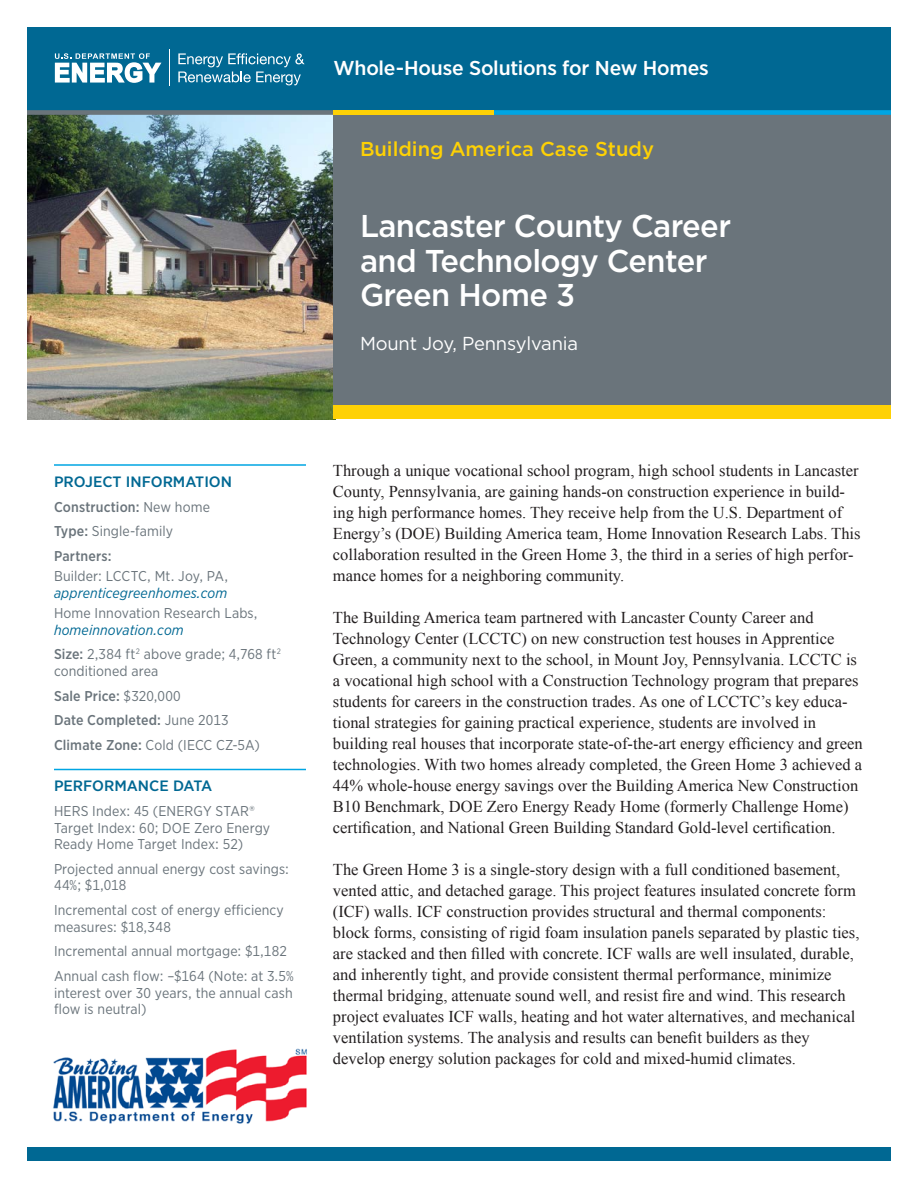
<style>
.page{position:relative;width:918px;height:1188px;background:#fff}
.page>*{position:absolute;margin:0;border:0;box-sizing:border-box;transform-origin:0 0}
.t1{font:500 31.5px/34.5px "Gotham";letter-spacing:-.02em;color:#fff}
.t2{font:500 20.1px "Gotham Narrow";letter-spacing:-.01em;color:#fff;scale:1.1 1}
.t3{font:500 20.1px "Gotham";color:#fed105}
.t4{font:18.75px "Gotham";letter-spacing:-.01em;color:#fff}
.body_text{font:16.5px/21px "Times New Roman";color:#231f20}
.Sidebar_head_2{font:500 15px "Gotham Narrow";color:#006893;scale:1.1 1}
.sidebar_text{font:14.25px/16.5px "Gotham Narrow";letter-spacing:.01em;color:#6a747b}
.sidebar_text-2{font:500 14.25px "Gotham Narrow";letter-spacing:.01em;color:#6a747b}
.s1{font-weight:400}
.s2{font-weight:500}
.s3{font-style:italic;color:#006893}
</style>
<div class="page">
<img style="left:27px;top:115px;width:306px;height:304px">
<div style="left:333px;top:398px;width:557px;height:21px;background:#fed105"></div>
<div style="left:333px;top:92px;width:557px;height:313px;background:#6a747b"></div>
<div style="left:27px;top:1148px;width:864px;height:13px;background:#006893"></div>
<div style="left:27px;top:27px;width:864px;height:84px;background:#006893"></div>
<svg style="left:55px;top:53px;width:106px;height:30px"></svg>
<hr style="left:169px;top:50px;width:1px;height:36px;background:#fff">
<svg style="left:178px;top:53px;width:127px;height:32px"></svg>
<div style="left:336px;top:110px;width:555px;height:5px;background:#00a5e3"></div>
<div style="left:27px;top:110px;width:309px;height:5px;background:#6a747b"></div>
<div style="left:333px;top:110px;width:161px;height:5px;background:#fed105"></div>
<img style="left:53px;top:1048px;width:254px;height:76px">
<hr style="left:54px;top:464px;width:252px;height:2px;background:#00a5e3">
<hr style="left:54px;top:769px;width:252px;height:1px;background:#00a5e3">
<p class="t2" style="left:333px;top:55px;width:343px">Whole-House Solutions for New Homes</p>
<p class="t3" style="left:360px;top:136px;width:295px">Building America Case Study</p>
<h1 class="t1" style="left:360px;top:209px;width:373px">Lancaster County Career and Technology Center<br>Green Home 3</h1>
<p class="t4" style="left:360px;top:331px;width:220px">Mount Joy, Pennsylvania</p>
<p class="Sidebar_head_2" style="left:54px;top:472px;width:163px">PROJECT INFORMATION</p>
<p class="sidebar_text-2" style="left:54px;top:497px;width:158px">Construction: <span class="s1">New home</span></p>
<p class="sidebar_text" style="left:54px;top:523px;width:121px"><span class="s2">Type:</span> Single-family</p>
<p class="sidebar_text-2" style="left:54px;top:547px;width:59px">Partners:</p>
<p class="sidebar_text" style="left:54px;top:568px;width:176px">Builder: LCCTC, Mt. Joy, PA, <span class="s3">apprenticegreenhomes.com</span></p>
<p class="sidebar_text" style="left:54px;top:604px;width:205px">Home Innovation Research Labs, <span class="s3">homeinnovation.com</span></p>
<p class="sidebar_text" style="left:54px;top:646px;width:228px"><span class="s2">Size:</span> 2,384 ft<sup>2</sup> above grade; 4,768 ft<sup>2 </sup>conditioned area</p>
<p class="sidebar_text-2" style="left:54px;top:686px;width:128px">Sale Price: <span class="s1">$320,000</span></p>
<p class="sidebar_text-2" style="left:54px;top:711px;width:176px">Date Completed: <span class="s1">June 2013</span></p>
<p class="sidebar_text" style="left:54px;top:736px;width:207px"><span class="s2">Climate Zone:</span> Cold (IECC CZ-5A)</p>
<p class="Sidebar_head_2" style="left:54px;top:776px;width:145px">PERFORMANCE DATA</p>
<p class="sidebar_text" style="left:54px;top:802px;width:218px">HERS Index: 45 (ENERGY STAR®<br>Target Index: 60; DOE Zero Energy<br>Ready Home Target Index: 52)</p>
<p class="sidebar_text" style="left:54px;top:860px;width:236px">Projected annual energy cost savings:<br>44%; $1,018</p>
<p class="sidebar_text" style="left:54px;top:901px;width:231px">Incremental cost of energy efficiency measures: $18,348</p>
<p class="sidebar_text" style="left:54px;top:943px;width:234px">Incremental annual mortgage: $1,182</p>
<p class="sidebar_text" style="left:54px;top:967px;width:241px;text-align:justify">Annual cash flow: –$164 (Note: at 3.5% interest over 30 years, the annual cash flow is neutral)</p>
<p class="body_text" style="left:333px;top:459px;width:529px">Through a unique vocational school program, high school students in Lancaster County, Pennsylvania, are gaining hands-on construction experience in build&shy;ing high performance homes. They receive help from the U.S. Department of Energy’s (DOE) Building America team, Home Innovation Research Labs. This collaboration resulted in the Green Home 3, the third in a series of high perfor&shy;mance homes for a neighboring community.</p>
<p class="body_text" style="left:333px;top:606px;width:531px">The Building America team partnered with Lancaster County Career and Technology Center (LCCTC) on new construction test houses in Apprentice Green, a community next to the school, in Mount Joy, Pennsylvania. LCCTC is a vocational high school with a Construction Technology program that prepares students for careers in the construction trades. As one of LCCTC’s key educa&shy;tional strategies for gaining practical experience, students are involved in building real houses that incorporate state-of-the-art energy efficiency and green technologies. With two homes already completed, the Green Home 3 achieved a 44% whole-house energy savings over the Building America New Construction B10 Benchmark, DOE Zero Energy Ready Home (formerly Challenge Home) certification, and National Green Building Standard Gold-level certification.</p>
<p class="body_text" style="left:333px;top:858px;width:528px">The Green Home 3 is a single-story design with a full conditioned basement, vented attic, and detached garage. This project features insulated concrete form (ICF) walls. ICF construction provides structural and thermal components: block forms, consisting of rigid foam insulation panels separated by plastic ties, are stacked and then filled with concrete. ICF walls are well insulated, durable, and inherently tight, and provide consistent thermal performance, minimize thermal bridging, attenuate sound well, and resist fire and wind. This research project evaluates ICF walls, heating and hot water alternatives, and mechanical ventilation systems. The analysis and results can benefit builders as they develop energy solution packages for cold and mixed-humid climates.</p>
</div>
